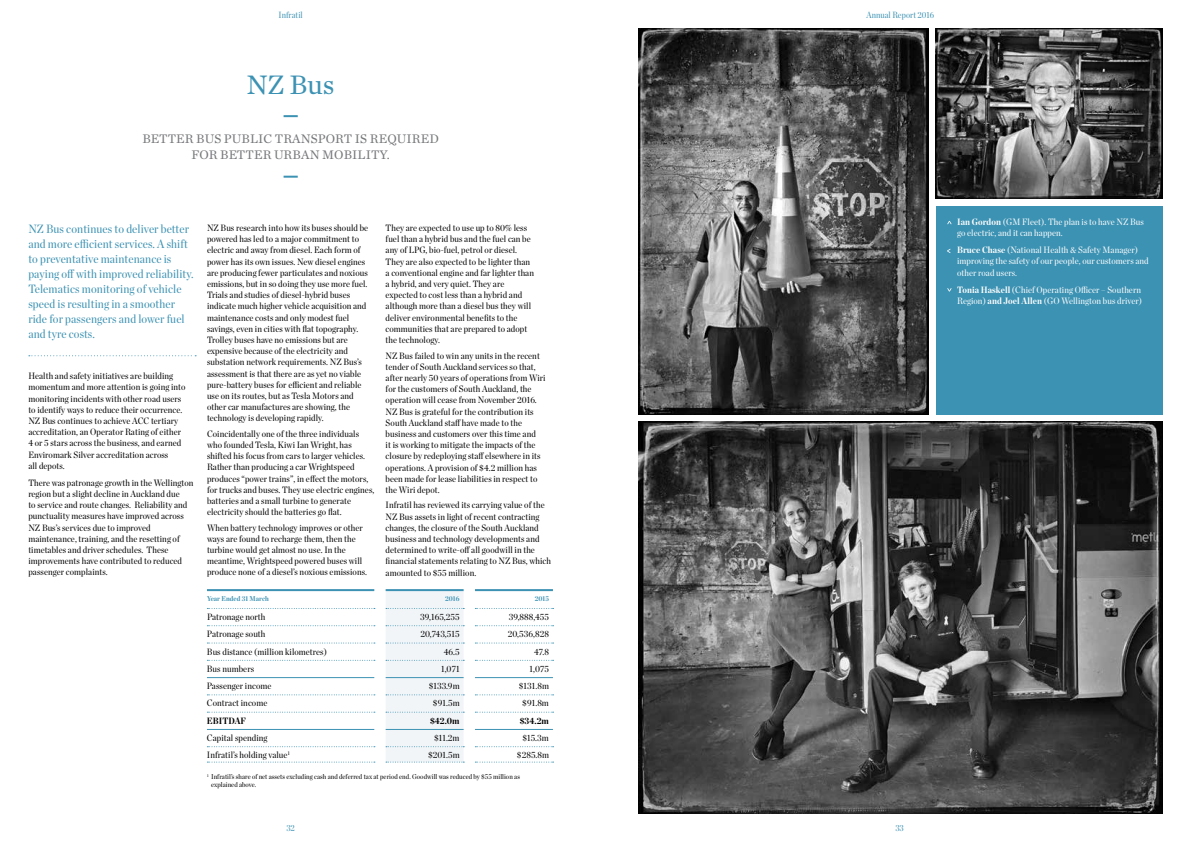
<style>
.page{position:relative;width:1191px;height:842px;background:#fff}
.page>*{position:absolute;margin:0;border:0;box-sizing:border-box;transform-origin:0 0}
.t1{font:28px "Chronicle Text G1";color:#3c92b3}
.t2{font:13px/16px "Chronicle Text G1";letter-spacing:.01em;color:#77787b;text-align:center}
.t3{font:12px/15px "Chronicle Disp Cond";letter-spacing:.01em;color:#3c92b3;scale:1.05 1}
.t4{font:9.2px/11.2px "Chronicle Disp Cond";letter-spacing:.01em;color:#000;scale:1.05 1}
.t5{font:9.2px/11.2px "Chronicle Disp Cond";letter-spacing:.01em;color:#fff;scale:1.05 1}
.t6{font:700 9.2px "Chronicle Disp Cond";letter-spacing:.01em;color:#000;scale:1.05 1}
.t7{font:9px "Chronicle Disp Cond";letter-spacing:.01em;color:#3c92b3}
.t8{font:7px/8px "Chronicle Disp Cond";letter-spacing:.01em;color:#000;scale:1.05 1}
.t9{font:700 7px "Chronicle Disp Cond";letter-spacing:.01em;color:#3c92b3;scale:1.05 1}
.s1{font-weight:700}
</style>
<div class="page">
<img style="left:638px;top:421px;width:524px;height:393px">
<img style="left:638px;top:28px;width:291px;height:386px">
<img style="left:935px;top:28px;width:227px;height:171px">
<div style="left:935px;top:206px;width:227px;height:208px;background:#3c92b3"></div>
<svg style="left:29px;top:355px;width:167px;height:1px"></svg>
<svg style="left:283px;top:115px;width:15px;height:2px"></svg>
<svg style="left:283px;top:176px;width:15px;height:2px"></svg>
<hr style="left:207px;top:589px;width:167px;height:2px;background:#3c92b3">
<hr style="left:475px;top:589px;width:78px;height:2px;background:#3c92b3">
<svg style="left:207px;top:608px;width:168px;height:1px"></svg>
<svg style="left:475px;top:608px;width:78px;height:1px"></svg>
<svg style="left:207px;top:625px;width:168px;height:1px"></svg>
<svg style="left:475px;top:625px;width:78px;height:1px"></svg>
<svg style="left:207px;top:643px;width:168px;height:1px"></svg>
<svg style="left:475px;top:643px;width:78px;height:1px"></svg>
<svg style="left:207px;top:660px;width:168px;height:1px"></svg>
<svg style="left:475px;top:660px;width:78px;height:1px"></svg>
<svg style="left:207px;top:694px;width:168px;height:1px"></svg>
<svg style="left:475px;top:694px;width:78px;height:1px"></svg>
<svg style="left:207px;top:712px;width:168px;height:1px"></svg>
<svg style="left:475px;top:712px;width:78px;height:1px"></svg>
<svg style="left:207px;top:746px;width:168px;height:1px"></svg>
<svg style="left:475px;top:746px;width:78px;height:1px"></svg>
<svg style="left:207px;top:762px;width:168px;height:1px"></svg>
<svg style="left:475px;top:762px;width:78px;height:1px"></svg>
<hr style="left:207px;top:729px;width:167px;height:1px;background:#3c92b3">
<hr style="left:475px;top:729px;width:78px;height:1px;background:#3c92b3">
<hr style="left:386px;top:589px;width:77px;height:2px;background:#3c92b3">
<svg style="left:386px;top:590px;width:78px;height:173px"></svg>
<hr style="left:386px;top:729px;width:77px;height:1px;background:#3c92b3">
<hr style="left:207px;top:677px;width:167px;height:1px;background:#3c92b3">
<hr style="left:386px;top:677px;width:77px;height:1px;background:#3c92b3">
<hr style="left:475px;top:677px;width:78px;height:1px;background:#3c92b3">
<p class="t7" style="left:278px;top:8px;width:26px">Infratil</p>
<p class="t7" style="left:866px;top:8px;width:69px">Annual Report 2016</p>
<h1 class="t1" style="left:247px;top:63px;width:89px">NZ Bus</h1>
<h2 class="t2" style="left:142px;top:130px;width:298px">BETTER BUS PUBLIC TRANSPORT IS REQUIRED<br>FOR BETTER URBAN MOBILITY.</h2>
<p class="t3" style="left:28px;top:221px;width:159px">NZ Bus continues to deliver better and more efficient services. A shift to preventative maintenance is paying off with improved reliability.<br>Telematics monitoring of vehicle speed is resulting in a smoother ride for passengers and lower fuel and tyre costs.</p>
<p class="t4" style="left:28px;top:370px;width:151px">Health and safety initiatives are building momentum and more attention is going into monitoring incidents with other road users to identify ways to reduce their occurrence.<br>NZ Bus continues to achieve ACC tertiary accreditation, an Operator Rating of either 4 or 5 stars across the business, and earned Enviromark Silver accreditation across<br>all depots.</p>
<p class="t4" style="left:28px;top:476px;width:159px">There was patronage growth in the Wellington region but a slight decline in Auckland due<br>to service and route changes. Reliability and punctuality measures have improved across NZ Bus’s services due to improved maintenance, training, and the resetting of timetables and driver schedules. These improvements have contributed to reduced passenger complaints.</p>
<p class="t4" style="left:207px;top:221px;width:155px">NZ Bus research into how its buses should be powered has led to a major commitment to electric and away from diesel. Each form of power has its own issues. New diesel engines are producing fewer particulates and noxious emissions, but in so doing they use more fuel.<br>Trials and studies of diesel-hybrid buses indicate much higher vehicle acquisition and maintenance costs and only modest fuel savings, even in cities with flat topography.<br>Trolley buses have no emissions but are expensive because of the electricity and substation network requirements. NZ Bus’s assessment is that there are as yet no viable pure-battery buses for efficient and reliable use on its routes, but as Tesla Motors and other car manufactures are showing, the technology is developing rapidly.</p>
<p class="t4" style="left:207px;top:427px;width:161px">Coincidentally one of the three individuals who founded Tesla, Kiwi Ian Wright, has shifted his focus from cars to larger vehicles.<br>Rather than producing a car Wrightspeed produces “power trains”, in effect the motors, for trucks and buses. They use electric engines, batteries and a small turbine to generate electricity should the batteries go flat.</p>
<p class="t4" style="left:207px;top:521px;width:154px">When battery technology improves or other ways are found to recharge them, then the turbine would get almost no use. In the meantime, Wrightspeed powered buses will produce none of a diesel’s noxious emissions.</p>
<p class="t4" style="left:386px;top:221px;width:143px">They are expected to use up to 80% less fuel than a hybrid bus and the fuel can be any of LPG, bio-fuel, petrol or diesel.<br>They are also expected to be lighter than a conventional engine and far lighter than a hybrid, and very quiet. They are expected to cost less than a hybrid and although more than a diesel bus they will deliver environmental benefits to the communities that are prepared to adopt the technology.</p>
<p class="t4" style="left:386px;top:349px;width:154px">NZ Bus failed to win any units in the recent tender of South Auckland services so that, after nearly 50 years of operations from Wiri for the customers of South Auckland, the operation will cease from November 2016.<br>NZ Bus is grateful for the contribution its South Auckland staff have made to the business and customers over this time and<br>it is working to mitigate the impacts of the closure by redeploying staff elsewhere in its operations. A provision of $4.2 million has been made for lease liabilities in respect to the Wiri depot.</p>
<p class="t4" style="left:386px;top:499px;width:159px">Infratil has reviewed its carrying value of the NZ Bus assets in light of recent contracting changes, the closure of the South Auckland business and technology developments and determined to write-off all goodwill in the financial statements relating to NZ Bus, which amounted to $55 million.</p>
<p class="t9" style="left:207px;top:593px;width:60px">Year Ended 31 March</p>
<p class="t9" style="left:445px;top:593px;width:15px">2016</p>
<p class="t9" style="left:535px;top:593px;width:15px">2015</p>
<p class="t4" style="left:207px;top:611px;width:57px">Patronage north</p>
<p class="t4" style="left:420px;top:611px;width:39px">39,165,255</p>
<p class="t4" style="left:509px;top:611px;width:40px">39,888,455</p>
<p class="t4" style="left:207px;top:628px;width:57px">Patronage south</p>
<p class="t4" style="left:420px;top:628px;width:39px">20,743,515</p>
<p class="t4" style="left:508px;top:628px;width:41px">20,536,828</p>
<p class="t4" style="left:207px;top:645px;width:116px">Bus distance (million kilometres)</p>
<p class="t4" style="left:444px;top:645px;width:17px">46.5</p>
<p class="t4" style="left:534px;top:645px;width:16px">47.8</p>
<p class="t4" style="left:207px;top:662px;width:46px">Bus numbers</p>
<p class="t4" style="left:441px;top:662px;width:19px">1,071</p>
<p class="t4" style="left:529px;top:662px;width:20px">1,075</p>
<p class="t4" style="left:207px;top:680px;width:63px">Passenger income</p>
<p class="t4" style="left:429px;top:680px;width:31px">$133.9m</p>
<p class="t4" style="left:519px;top:680px;width:30px">$131.8m</p>
<p class="t4" style="left:207px;top:697px;width:59px">Contract income</p>
<p class="t4" style="left:433px;top:697px;width:27px">$91.5m</p>
<p class="t4" style="left:522px;top:697px;width:27px">$91.8m</p>
<p class="t6" style="left:207px;top:713px;width:39px">EBITDAF</p>
<p class="t6" style="left:430px;top:713px;width:30px">$42.0m</p>
<p class="t6" style="left:519px;top:713px;width:29px">$34.2m</p>
<p class="t4" style="left:207px;top:731px;width:59px">Capital spending</p>
<p class="t4" style="left:434px;top:731px;width:26px">$11.2m</p>
<p class="t4" style="left:522px;top:731px;width:27px">$15.3m</p>
<p class="t4" style="left:207px;top:748px;width:80px">Infratil’s holding value<sup>1</sup></p>
<p class="t4" style="left:428px;top:749px;width:31px">$201.5m</p>
<p class="t4" style="left:517px;top:749px;width:32px">$285.8m</p>
<p class="t8" style="left:211px;top:772px;width:296px;text-indent:-4px"><sup>1</sup> Infratil’s share of net assets excluding cash and deferred tax at period end. Goodwill was reduced by $55 million as explained above.</p>
<p class="t7" style="left:286px;top:821px;width:10px">32</p>
<p class="t7" style="left:895px;top:821px;width:10px">33</p>
<p class="t5" style="left:957px;top:216px;width:179px"><span class="s1">Ian Gordon</span> (GM Fleet). The plan is to have NZ Bus go electric, and it can happen.</p>
<p class="t5" style="left:957px;top:244px;width:184px"><span class="s1">Bruce Chase</span> (National Health &amp; Safety Manager) improving the safety of our people, our customers and other road users.</p>
<p class="t5" style="left:957px;top:283px;width:178px"><span class="s1">Tonia Haskell</span> (Chief Operating Officer – Southern<br>Region) <span class="s1">and Joel Allen</span> (GO Wellington bus driver)</p>
<p class="t5" style="left:957px;top:219px;width:149px"><span class="s1">Robert Farron</span> (Today CFO of Trustpower, designate CEO ‘Newco’)</p>
<p class="t5" style="left:957px;top:247px;width:151px"><span class="s1">Bill Holland</span> (Chair of the Tauranga Energy<br>Consumers Trust, the 27% shareholder of</p>
<p class="t5" style="left:957px;top:278px;width:182px;line-height:16.9px">the benefit of its Tauranga beneficiaries)<br><span class="s1">Vince Hawksworth</span> (CEO of Trustpower since 2010.</p>
</div>
